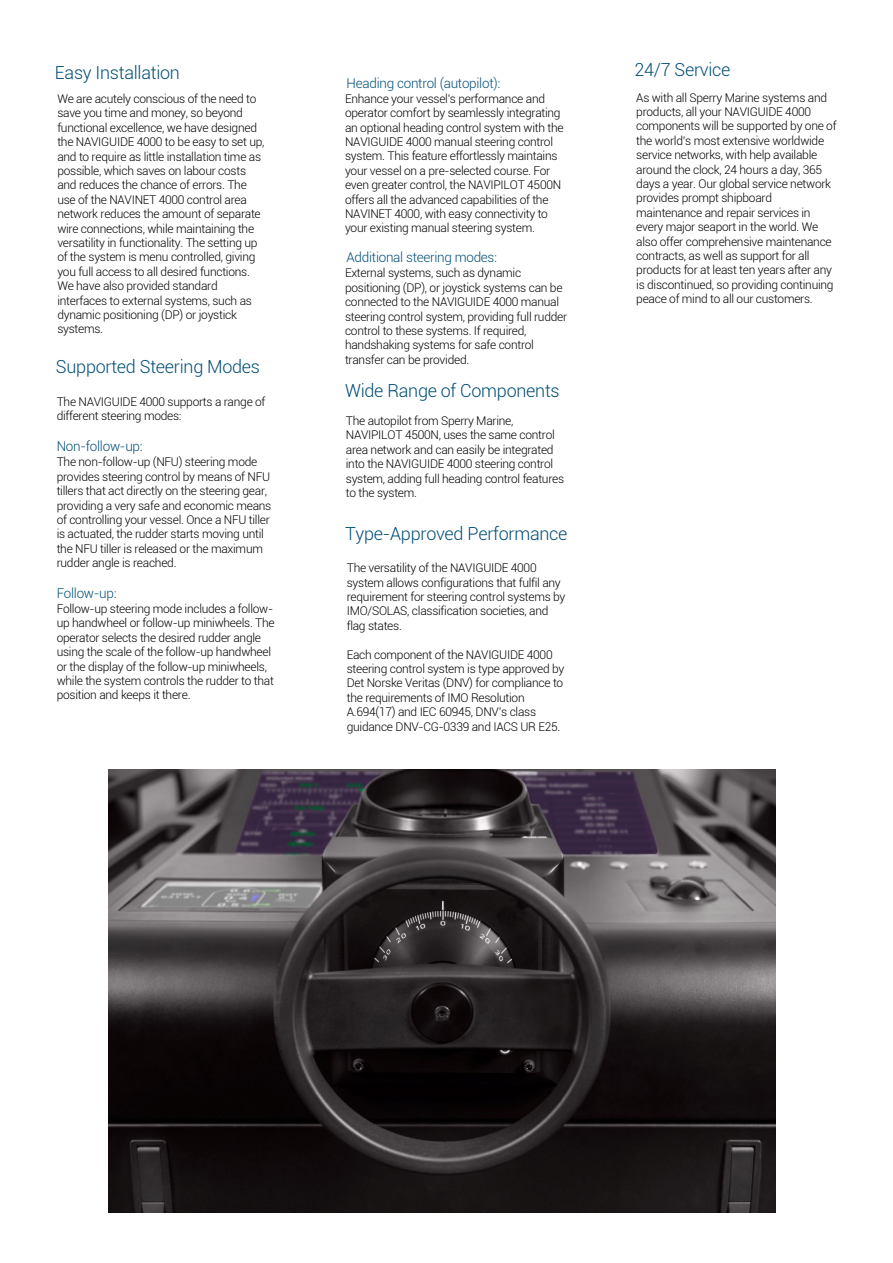
<style>
.page{position:relative;width:893px;height:1263px;background:#fff}
.page>*{position:absolute;margin:0;border:0;box-sizing:border-box;transform-origin:0 0}
.t1{font:300 18px "Roboto";letter-spacing:-.015em;color:#004e74}
.t2{font:300 13.5px "Roboto";letter-spacing:-.02em;color:#004e74}
.t3{font:300 12px/14.4px "Roboto";letter-spacing:-.02em;color:#000}
</style>
<div class="page">
<img style="left:109px;top:769px;width:667px;height:444px">
<h1 class="t1" style="left:55px;top:60px;width:126px">Easy Installation</h1>
<p class="t3" style="left:57px;top:91px;width:209px">We are acutely conscious of the need to save you time and money, so beyond functional excellence, we have designed the NAVIGUIDE 4000 to be easy to set up, and to require as little installation time as possible, which saves on labour costs and reduces the chance of errors. The use of the NAVINET 4000 control area network reduces the amount of separate wire connections, while maintaining the versatility in functionality. The setting up of the system is menu controlled, giving you full access to all desired functions.<br>We have also provided standard interfaces to external systems, such as dynamic positioning (DP) or joystick systems.</p>
<h1 class="t1" style="left:56px;top:354px;width:206px">Supported Steering Modes</h1>
<p class="t3" style="left:57px;top:394px;width:210px">The NAVIGUIDE 4000 supports a range of different steering modes:</p>
<p class="t2" style="left:57px;top:437px;width:88px">Non-follow-up:</p>
<p class="t3" style="left:57px;top:455px;width:216px">The non-follow-up (NFU) steering mode provides steering control by means of NFU tillers that act directly on the steering gear, providing a very safe and economic means of controlling your vessel. Once a NFU tiller is actuated, the rudder starts moving until the NFU tiller is released or the maximum rudder angle is reached.</p>
<p class="t2" style="left:57px;top:584px;width:61px">Follow-up:</p>
<p class="t3" style="left:57px;top:601px;width:220px">Follow-up steering mode includes a follow&shy;up handwheel or follow-up miniwheels. The operator selects the desired rudder angle using the scale of the follow-up handwheel or the display of the follow-up miniwheels, while the system controls the rudder to that position and keeps it there.</p>
<p class="t2" style="left:347px;top:73px;width:155px">Heading control (autopilot):</p>
<p class="t3" style="left:345px;top:91px;width:220px">Enhance your vessel's performance and operator comfort by seamlessly integrating an optional heading control system with the NAVIGUIDE 4000 manual steering control system. This feature effortlessly maintains your vessel on a pre-selected course. For even greater control, the NAVIPILOT 4500N offers all the advanced capabilities of the NAVINET 4000, with easy connectivity to your existing manual steering system.</p>
<p class="t2" style="left:347px;top:248px;width:152px">Additional steering modes:</p>
<p class="t3" style="left:345px;top:265px;width:224px">External systems, such as dynamic positioning (DP), or joystick systems can be connected to the NAVIGUIDE 4000 manual steering control system, providing full rudder control to these systems. If required, handshaking systems for safe control transfer can be provided.</p>
<h1 class="t1" style="left:345px;top:378px;width:216px">Wide Range of Components</h1>
<p class="t3" style="left:346px;top:413px;width:220px">The autopilot from Sperry Marine, NAVIPILOT 4500N, uses the same control area network and can easily be integrated into the NAVIGUIDE 4000 steering control system, adding full heading control features to the system.</p>
<h1 class="t1" style="left:345px;top:521px;width:224px">Type-Approved Performance</h1>
<p class="t3" style="left:347px;top:560px;width:220px">The versatility of the NAVIGUIDE 4000 system allows configurations that fulfil any requirement for steering control systems by IMO/SOLAS, classification societies, and flag states.</p>
<p class="t3" style="left:347px;top:647px;width:219px">Each component of the NAVIGUIDE 4000 steering control system is type approved by Det Norske Veritas (DNV) for compliance to the requirements of IMO Resolution A.694(17) and IEC 60945, DNV’s class guidance DNV-CG-0339 and IACS UR E25.</p>
<h1 class="t1" style="left:634px;top:57px;width:98px">24/7 Service</h1>
<p class="t3" style="left:636px;top:90px;width:202px">As with all Sperry Marine systems and products, all your NAVIGUIDE 4000 components will be supported by one of the world’s most extensive worldwide service networks, with help available around the clock, 24 hours a day, 365 days a year. Our global service network provides prompt shipboard maintenance and repair services in every major seaport in the world. We also offer comprehensive maintenance contracts, as well as support for all products for at least ten years after any is discontinued, so providing continuing peace of mind to all our customers.</p>
</div>
